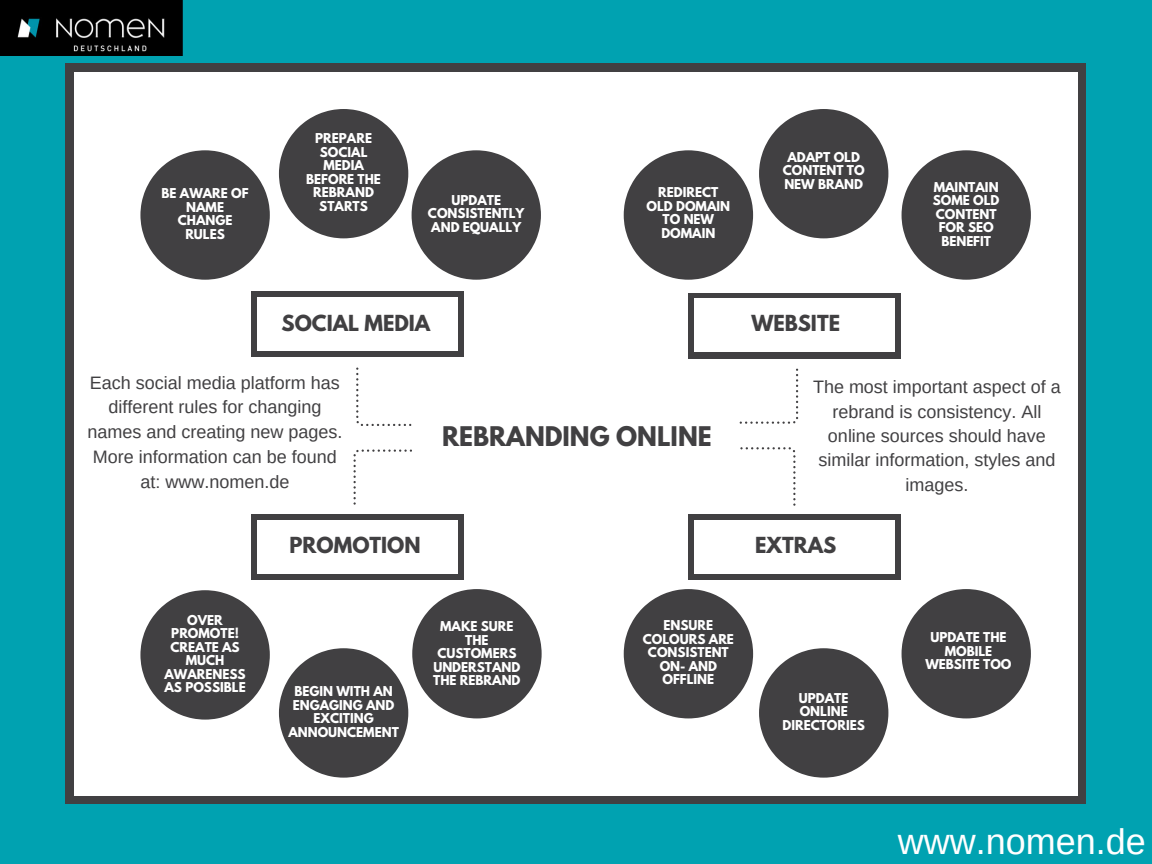
<style>
.page{position:relative;width:1152px;height:864px;background:#00a2b1}
.page>*{position:absolute;margin:0;border:0;box-sizing:border-box;transform-origin:0 0}
.t1{font:36px "Arimo";color:#fff}
.t2{font:700 24px "League Spartan";color:#414042}
.t3{font:700 19.65px "League Spartan";color:#414042}
.t4{font:18px/24.5px "Arimo";color:#414042;text-align:center}
.t5{font:700 12px/13.5px "League Spartan";color:#fff;text-align:center}
</style>
<div class="page">
<div style="left:66px;top:64px;width:1020px;height:740px;background:#414042"></div>
<div style="left:74px;top:72px;width:1003px;height:723px;background:#fff"></div>
<div style="left:251px;top:291px;width:213px;height:65px;background:#414042"></div>
<div style="left:257px;top:297px;width:200px;height:53px;background:#fff"></div>
<div style="left:688px;top:293px;width:213px;height:65px;background:#414042"></div>
<div style="left:694px;top:299px;width:201px;height:53px;background:#fff"></div>
<div style="left:251px;top:514px;width:213px;height:66px;background:#414042"></div>
<div style="left:257px;top:520px;width:200px;height:54px;background:#fff"></div>
<div style="left:688px;top:514px;width:213px;height:66px;background:#414042"></div>
<div style="left:694px;top:520px;width:201px;height:54px;background:#fff"></div>
<svg style="left:902px;top:589px;width:129px;height:129px"></svg>
<svg style="left:740px;top:447px;width:56px;height:59px"></svg>
<svg style="left:759px;top:648px;width:129px;height:130px"></svg>
<svg style="left:279px;top:589px;width:263px;height:189px"></svg>
<svg style="left:354px;top:450px;width:58px;height:55px"></svg>
<svg style="left:624px;top:589px;width:129px;height:129px"></svg>
<svg style="left:140px;top:590px;width:130px;height:130px"></svg>
<svg style="left:140px;top:150px;width:130px;height:130px"></svg>
<svg style="left:356px;top:368px;width:55px;height:58px"></svg>
<svg style="left:279px;top:109px;width:262px;height:171px"></svg>
<svg style="left:624px;top:150px;width:129px;height:130px"></svg>
<svg style="left:740px;top:369px;width:58px;height:55px"></svg>
<svg style="left:759px;top:109px;width:129px;height:129px"></svg>
<svg style="left:902px;top:150px;width:129px;height:130px"></svg>
<img style="left:0;top:0;width:182px;height:55px">
<p class="t5" style="left:162px;top:188px;width:89px">BE AWARE OF<br>NAME<br>CHANGE<br>RULES</p>
<p class="t5" style="left:306px;top:133px;width:76px">PREPARE<br>SOCIAL<br>MEDIA<br>BEFORE THE<br>REBRAND<br>STARTS</p>
<p class="t5" style="left:428px;top:195px;width:98px">UPDATE<br>CONSISTENTLY<br>AND EQUALLY</p>
<p class="t5" style="left:647px;top:187px;width:85px">REDIRECT<br>OLD DOMAIN<br>TO NEW<br>DOMAIN</p>
<p class="t5" style="left:783px;top:152px;width:84px">ADAPT OLD<br>CONTENT TO<br>NEW BRAND</p>
<p class="t5" style="left:933px;top:182px;width:68px">MAINTAIN<br>SOME OLD<br>CONTENT<br>FOR SEO<br>BENEFIT</p>
<h3 class="t3" style="left:282px;top:314px;width:150px">SOCIAL MEDIA</h3>
<h3 class="t3" style="left:751px;top:314px;width:90px">WEBSITE</h3>
<h3 class="t4" style="left:87px;top:370px;width:257px">Each social media platform has different rules for changing names and creating new pages.<br>More information can be found at: www.nomen.de</h3>
<h2 class="t2" style="left:442px;top:424px;width:271px">REBRANDING ONLINE</h2>
<h3 class="t4" style="left:813px;top:375px;width:249px">The most important aspect of a rebrand is consistency. All online sources should have similar information, styles and images.</h3>
<h3 class="t3" style="left:290px;top:535px;width:133px">PROMOTION</h3>
<h3 class="t3" style="left:755px;top:535px;width:83px">EXTRAS</h3>
<p class="t5" style="left:165px;top:614px;width:83px">OVER<br>PROMOTE!<br>CREATE AS<br>MUCH<br>AWARENESS<br>AS POSSIBLE</p>
<p class="t5" style="left:288px;top:686px;width:112px">BEGIN WITH AN<br>ENGAGING AND<br>EXCITING<br>ANNOUNCEMENT</p>
<p class="t5" style="left:433px;top:621px;width:89px">MAKE SURE<br>THE<br>CUSTOMERS<br>UNDERSTAND<br>THE REBRAND</p>
<p class="t5" style="left:643px;top:620px;width:93px">ENSURE<br>COLOURS ARE<br>CONSISTENT<br>ON- AND<br>OFFLINE</p>
<p class="t5" style="left:782px;top:693px;width:84px">UPDATE<br>ONLINE<br>DIRECTORIES</p>
<p class="t5" style="left:925px;top:632px;width:88px">UPDATE THE<br>MOBILE<br>WEBSITE TOO</p>
<h1 class="t1" style="left:898px;top:822px;width:250px">www.nomen.de</h1>
</div>
